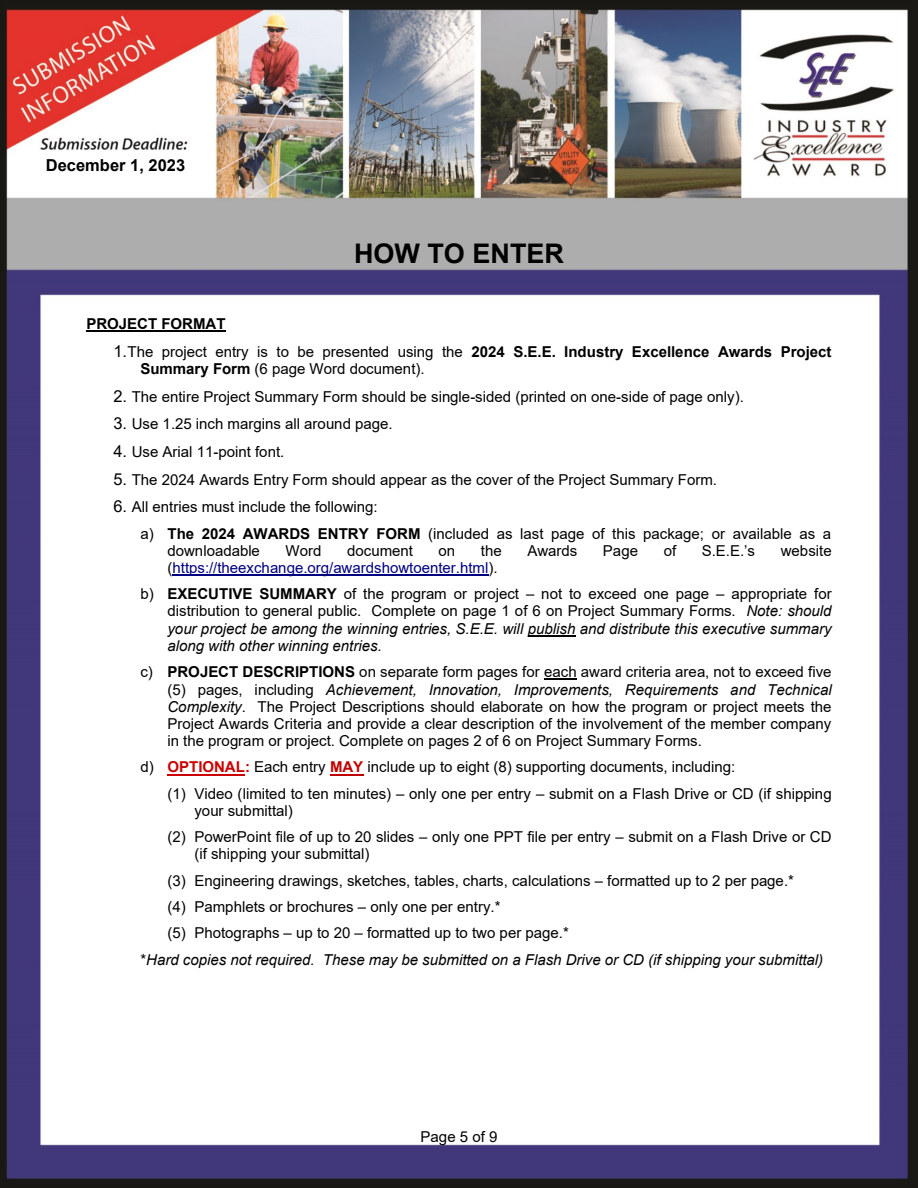
<style>
.page{position:relative;width:918px;height:1188px;background:#fff}
.page>*{position:absolute;margin:0;border:0;box-sizing:border-box;transform-origin:0 0}
.t1{font:700 27px "Arial";color:#000}
.t2{font:700 16.5px "Arial";color:#000}
.t3{font:15px/17.2px "Arial";color:#000}
.t4{font:italic 15px/17.2px "Arial";color:#000;text-align:justify}
.t5{font:15px "Arial";color:#000080}
.t6{font:700 15px "Arial";color:#000}
.s1{font-size:16.5px}
.s2{font-weight:700}
.s3{color:#000}
.s4{font-style:normal}
.s5{font-weight:700;font-style:normal}
.s6{font-style:italic}
.s7{font-weight:700;color:#c00}
.s8{font-weight:700;color:#c00000}
</style>
<div class="page">
<img style="left:0;top:0;width:918px;height:1188px">
<hr style="left:86px;top:331px;width:140px;height:1px;background:#000">
<hr style="left:172px;top:575px;width:316px;height:1px;background:#000080">
<hr style="left:528px;top:635px;width:48px;height:1px;background:#000">
<hr style="left:544px;top:679px;width:33px;height:1px;background:#000">
<hr style="left:167px;top:774px;width:78px;height:2px;background:#c00">
<hr style="left:330px;top:774px;width:33px;height:2px;background:#c00000">
<p class="t2" style="left:46px;top:156px;width:141px">December 1, 2023</p>
<p class="t1" style="left:354px;top:239px;width:212px">HOW TO ENTER</p>
<p class="t6" style="left:86px;top:315px;width:141px">PROJECT FORMAT</p>
<p class="t3" style="left:140px;top:343px;width:693px;text-indent:-27px"><span class="s1">1.</span>The project entry is to be presented using the <span class="s2">2024 S.E.E. Industry Excellence Awards Project<br>Summary Form</span> (6 page Word document).</p>
<p class="t3" style="left:113px;top:388px;width:632px"><span class="s1">2.</span> The entire Project Summary Form should be single-sided (printed on one-side of page only).</p>
<p class="t3" style="left:113px;top:415px;width:281px"><span class="s1">3.</span> Use 1.25 inch margins all around page.</p>
<p class="t3" style="left:113px;top:443px;width:172px"><span class="s1">4.</span> Use Arial 11-point font.</p>
<p class="t3" style="left:113px;top:471px;width:605px"><span class="s1">5.</span> The 2024 Awards Entry Form should appear as the cover of the Project Summary Form.</p>
<p class="t3" style="left:113px;top:498px;width:266px"><span class="s1">6.</span> All entries must include the following:</p>
<p class="t3" style="left:167px;top:525px;width:665px;text-indent:-27px">a) <span class="s2">The 2024 AWARDS ENTRY FORM</span> (included as last page of this package; or available as a downloadable</p>
<p class="t3" style="left:286px;top:542px;width:37px">Word</p>
<p class="t3" style="left:347px;top:542px;width:67px">document</p>
<p class="t3" style="left:439px;top:542px;width:18px">on</p>
<p class="t3" style="left:481px;top:542px;width:22px">the</p>
<p class="t3" style="left:527px;top:542px;width:52px">Awards</p>
<p class="t3" style="left:603px;top:542px;width:37px">Page</p>
<p class="t3" style="left:664px;top:542px;width:14px">of</p>
<p class="t3" style="left:702px;top:542px;width:55px">S.E.E.’s</p>
<p class="t3" style="left:781px;top:542px;width:53px">website</p>
<p class="t5" style="left:167px;top:559px;width:332px"><span class="s3">(</span>https://theexchange.org/awardshowtoenter.html<span class="s3">).</span></p>
<p class="t4" style="left:167px;top:585px;width:666px;text-indent:-27px"><span class="s4">b)</span> <span class="s5">EXECUTIVE SUMMARY</span> <span class="s4">of the program or project – not to exceed one page – appropriate for distribution to general public. Complete on page 1 of 6 on Project Summary Forms.</span> Note: should your project be among the winning entries, S.E.E. will publish and distribute this executive summary along with other winning entries.</p>
<p class="t3" style="left:167px;top:663px;width:666px;text-align:justify;text-indent:-27px">c) <span class="s2">PROJECT DESCRIPTIONS</span> on separate form pages for each award criteria area, not to exceed five (5) pages, including <span class="s6">Achievement, Innovation, Improvements, Requirements and Technical Complexity</span>. The Project Descriptions should elaborate on how the program or project meets the Project Awards Criteria and provide a clear description of the involvement of the member company in the program or project. Complete on pages 2 of 6 on Project Summary Forms.</p>
<p class="t3" style="left:140px;top:759px;width:596px">d) <span class="s7">OPTIONAL:</span> Each entry <span class="s8">MAY</span> include up to eight (8) supporting documents, including:</p>
<p class="t3" style="left:194px;top:785px;width:639px;text-indent:-27px">(1) Video (limited to ten minutes) – only one per entry – submit on a Flash Drive or CD (if shipping your submittal)</p>
<p class="t3" style="left:194px;top:828px;width:639px;text-indent:-27px">(2) PowerPoint file of up to 20 slides – only one PPT file per entry – submit on a Flash Drive or CD (if shipping your submittal)</p>
<p class="t3" style="left:167px;top:872px;width:628px">(3) Engineering drawings, sketches, tables, charts, calculations – formatted up to 2 per page.*</p>
<p class="t3" style="left:167px;top:898px;width:335px">(4) Pamphlets or brochures – only one per entry.*</p>
<p class="t3" style="left:167px;top:924px;width:403px">(5) Photographs – up to 20 – formatted up to two per page.*</p>
<p class="t4" style="left:140px;top:951px;width:684px"><span class="s4">*</span>Hard copies not required. These may be submitted on a Flash Drive or CD (if shipping your submittal)</p>
<p class="t3" style="left:421px;top:1128px;width:78px">Page 5 of 9</p>
</div>
